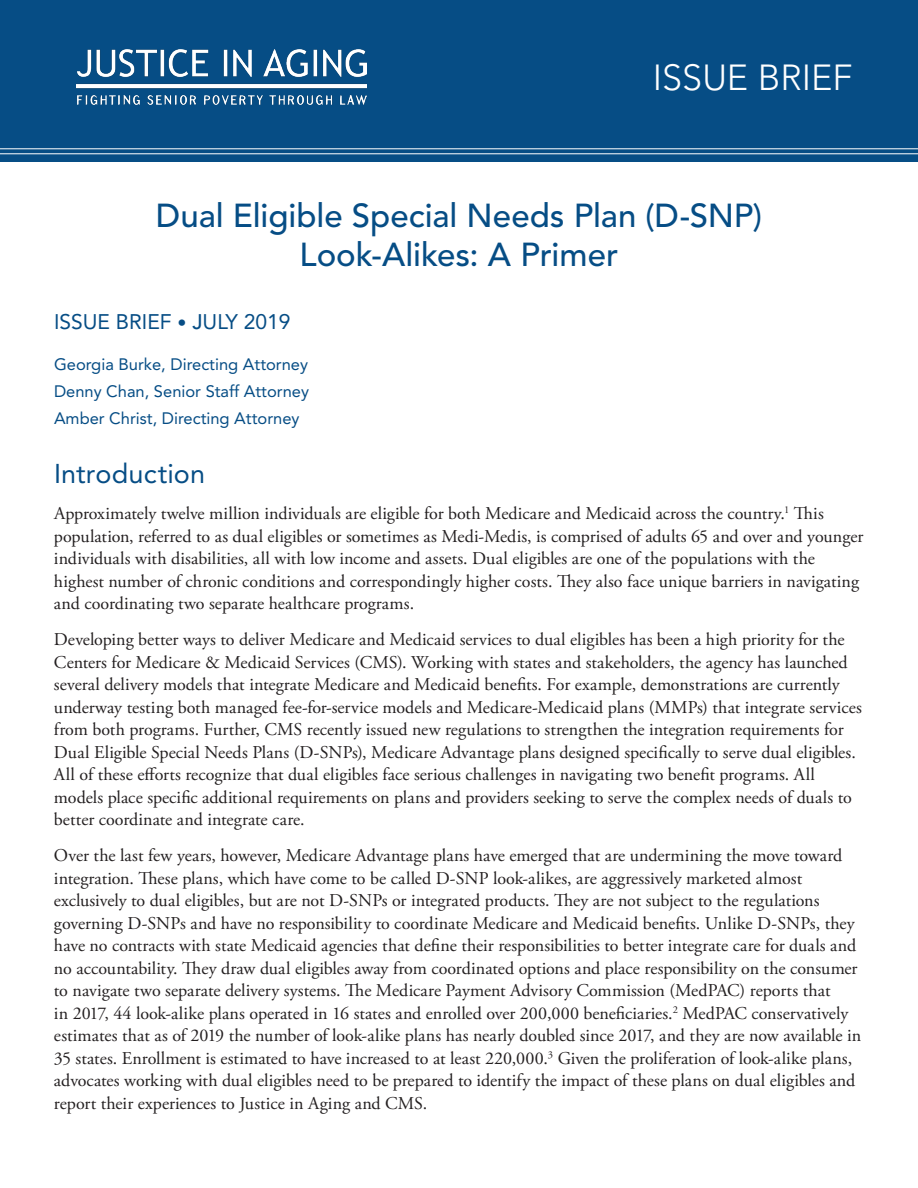
<style>
.page{position:relative;width:918px;height:1188px;background:#fff}
.page>*{position:absolute;margin:0;border:0;box-sizing:border-box;transform-origin:0 0}
.t1{font:300 36px "Avenir LT Std";color:#fff}
.t2{font:500 33px/39px "Avenir LT Std";color:#064d85;text-align:center}
.t3{font:27px "Avenir LT Std";letter-spacing:.005em;color:#064d85}
.t4{font:21px "Avenir LT Std";color:#064d85}
.t5{font:18px/22.5px "Adobe Garamond Pro";color:#231f20}
.t6{font:16.5px/27px "Avenir LT Std";color:#064d85;text-align:justify}
.s1{font-weight:500;font-size:18px}
.s2{font-weight:500}
</style>
<div class="page">
<div style="left:0;top:0;width:918px;height:161px;background:#064d85"></div>
<hr style="left:0;top:148px;width:918px;height:1px;background:#fff">
<hr style="left:0;top:153px;width:918px;height:1px;background:#fff">
<img style="left:76px;top:49px;width:290px;height:56px">
<h1 class="t1" style="left:653px;top:56px;width:201px">ISSUE BRIEF</h1>
<h1 class="t2" style="left:156px;top:197px;width:608px">Dual Eligible Special Needs Plan (D-SNP)<br>Look-Alikes: A Primer</h1>
<p class="t4" style="left:54px;top:310px;width:238px">ISSUE BRIEF <span class="s1">•</span> <span class="s2">J</span>ULY 2019</p>
<p class="t6" style="left:54px;top:351px;width:257px">Georgia Burke, Directing Attorney Denny Chan, Senior Staff Attorney Amber Christ, Directing Attorney</p>
<h2 class="t3" style="left:54px;top:458px;width:153px">Introduction</h2>
<p class="t5" style="left:54px;top:503px;width:811px">Approximately twelve million individuals are eligible for both Medicare and Medicaid across the country.<sup>1</sup> Tis population, referred to as dual eligibles or sometimes as Medi-Medis, is comprised of adults 65 and over and younger individuals with disabilities, all with low income and assets. Dual eligibles are one of the populations with the highest number of chronic conditions and correspondingly higher costs. Tey also face unique barriers in navigating and coordinating two separate healthcare programs.</p>
<p class="t5" style="left:54px;top:629px;width:809px">Developing better ways to deliver Medicare and Medicaid services to dual eligibles has been a high priority for the Centers for Medicare &amp; Medicaid Services (CMS). Working with states and stakeholders, the agency has launched several delivery models that integrate Medicare and Medicaid benefts. For example, demonstrations are currently underway testing both managed fee-for-service models and Medicare-Medicaid plans (MMPs) that integrate services from both programs. Further, CMS recently issued new regulations to strengthen the integration requirements for Dual Eligible Special Needs Plans (D-SNPs), Medicare Advantage plans designed specifcally to serve dual eligibles.<br>All of these eforts recognize that dual eligibles face serious challenges in navigating two beneft programs. All models place specifc additional requirements on plans and providers seeking to serve the complex needs of duals to better coordinate and integrate care.</p>
<p class="t5" style="left:54px;top:845px;width:809px">Over the last few years, however, Medicare Advantage plans have emerged that are undermining the move toward integration. Tese plans, which have come to be called D-SNP look-alikes, are aggressively marketed almost exclusively to dual eligibles, but are not D-SNPs or integrated products. Tey are not subject to the regulations governing D-SNPs and have no responsibility to coordinate Medicare and Medicaid benefts. Unlike D-SNPs, they have no contracts with state Medicaid agencies that defne their responsibilities to better integrate care for duals and no accountability. Tey draw dual eligibles away from coordinated options and place responsibility on the consumer to navigate two separate delivery systems. Te Medicare Payment Advisory Commission (MedPAC) reports that<br>in 2017, 44 look-alike plans operated in 16 states and enrolled over 200,000 benefciaries.<sup>2</sup> MedPAC conservatively estimates that as of 2019 the number of look-alike plans has nearly doubled since 2017, and they are now available in 35 states. Enrollment is estimated to have increased to at least 220,000.<sup>3</sup> Given the proliferation of look-alike plans, advocates working with dual eligibles need to be prepared to identify the impact of these plans on dual eligibles and report their experiences to Justice in Aging and CMS.</p>
</div>
